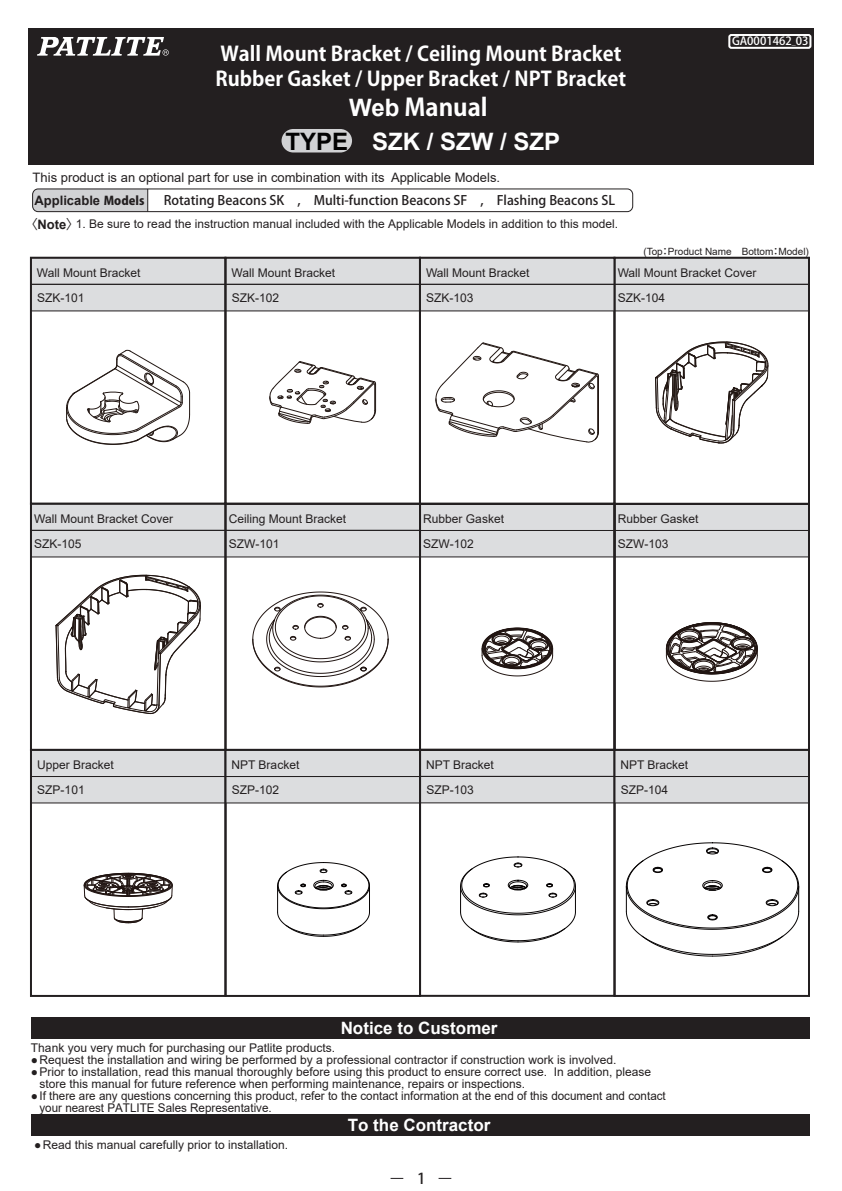
<style>
.page{position:relative;width:842px;height:1191px;background:#fff}
.page>*{position:absolute;margin:0;border:0;box-sizing:border-box;transform-origin:0 0}
.t1{font:700 24px "Arial";color:#fff}
.t2{font:700 24px "Koz Go Pro";color:#fff}
.t3{font:700 20px/25.4px "Koz Go Pro";color:#fff}
.t4{font:700 17px "Arial";color:#fff}
.t5{font:500 15px "Koz Go Pro";color:#231f20}
.t6{font:13px "Arial";color:#231f20}
.t7{font:500 13px "Koz Go Pro";color:#231f20}
.t8{font:700 13px "Arial";color:#231f20}
.t9{font:12px/12px "Arial";color:#231f20}
.t10{font:500 11.4px "Koz Go Pro";color:#fff}
.t11{font:10px "Arial";color:#231f20}
.s1{font-family:"Arial"}
.s2{color:#030303}
.s3{font-family:"Koz Go Pro";font-weight:800;font-size:12px}
.s4{font-family:"Koz Go Pro";font-weight:500}
.s5{font-size:7px}
</style>
<div class="page">
<svg style="left:391px;top:1178px;width:12px;height:1px"></svg>
<svg style="left:439px;top:1178px;width:12px;height:1px"></svg>
<div style="left:31px;top:1114px;width:778px;height:22px;background:#231f20"></div>
<div style="left:28px;top:28px;width:785px;height:137px;background:#231f20"></div>
<div style="left:728px;top:34px;width:83px;height:15px;border:2px solid #fff;border-radius:2px"></div>
<svg style="left:37px;top:37px;width:132px;height:19px"></svg>
<div style="left:281px;top:129px;width:71px;height:23px;background:#d1d2d4;border-radius:12px"></div>
<div style="left:31px;top:1017px;width:778px;height:22px;background:#231f20"></div>
<div style="left:420px;top:504px;width:194px;height:53px;background:#dcdddf"></div>
<div style="left:615px;top:504px;width:194px;height:53px;background:#dcdddf"></div>
<div style="left:420px;top:750px;width:194px;height:53px;background:#dcdddf"></div>
<div style="left:225px;top:504px;width:195px;height:53px;background:#dcdddf"></div>
<div style="left:31px;top:258px;width:194px;height:53px;background:#dcdddf"></div>
<div style="left:31px;top:284px;width:195px;height:27px;border:1px solid #231f20"></div>
<div style="left:225px;top:258px;width:195px;height:53px;background:#dcdddf"></div>
<div style="left:225px;top:284px;width:195px;height:27px;border:1px solid #231f20"></div>
<div style="left:30px;top:257px;width:196px;height:248px;border:2px solid #231f20"></div>
<div style="left:224px;top:257px;width:197px;height:248px;border:2px solid #231f20"></div>
<div style="left:614px;top:503px;width:195px;height:28px;border:1px solid #231f20"></div>
<div style="left:419px;top:749px;width:196px;height:247px;border:2px solid #231f20"></div>
<div style="left:613px;top:503px;width:197px;height:248px;border:2px solid #231f20"></div>
<div style="left:31px;top:504px;width:194px;height:53px;background:#dcdddf"></div>
<div style="left:31px;top:530px;width:195px;height:27px;border:1px solid #231f20"></div>
<div style="left:225px;top:530px;width:195px;height:27px;border:1px solid #231f20"></div>
<div style="left:30px;top:503px;width:196px;height:248px;border:2px solid #231f20"></div>
<div style="left:224px;top:503px;width:197px;height:248px;border:2px solid #231f20"></div>
<div style="left:614px;top:258px;width:195px;height:53px;background:#dcdddf"></div>
<div style="left:614px;top:284px;width:195px;height:27px;border:1px solid #231f20"></div>
<div style="left:613px;top:257px;width:197px;height:248px;border:2px solid #231f20"></div>
<div style="left:420px;top:258px;width:194px;height:53px;background:#dcdddf"></div>
<div style="left:420px;top:284px;width:195px;height:27px;border:1px solid #231f20"></div>
<div style="left:419px;top:257px;width:196px;height:248px;border:2px solid #231f20"></div>
<svg style="left:66px;top:350px;width:124px;height:95px"></svg>
<svg style="left:436px;top:342px;width:163px;height:101px"></svg>
<svg style="left:269px;top:361px;width:107px;height:63px"></svg>
<svg style="left:56px;top:575px;width:145px;height:139px"></svg>
<svg style="left:655px;top:341px;width:113px;height:102px"></svg>
<svg style="left:252px;top:591px;width:137px;height:96px"></svg>
<svg style="left:482px;top:627px;width:71px;height:49px"></svg>
<div style="left:420px;top:503px;width:195px;height:28px;border:1px solid #231f20"></div>
<svg style="left:666px;top:622px;width:92px;height:59px"></svg>
<div style="left:419px;top:503px;width:196px;height:248px;border:2px solid #231f20"></div>
<div style="left:420px;top:776px;width:195px;height:27px;border:1px solid #231f20"></div>
<div style="left:33px;top:190px;width:115px;height:22px;background:#d1d2d4"></div>
<div style="left:32px;top:188px;width:601px;height:24px;border:1px solid #231f20;border-radius:6px"></div>
<div style="left:31px;top:750px;width:194px;height:53px;background:#dcdddf"></div>
<div style="left:30px;top:749px;width:196px;height:248px;border:2px solid #231f20"></div>
<svg style="left:84px;top:872px;width:89px;height:51px"></svg>
<div style="left:31px;top:776px;width:195px;height:27px;border:1px solid #231f20"></div>
<div style="left:225px;top:750px;width:195px;height:53px;background:#dcdddf"></div>
<div style="left:224px;top:749px;width:197px;height:248px;border:2px solid #231f20"></div>
<div style="left:225px;top:776px;width:195px;height:27px;border:1px solid #231f20"></div>
<div style="left:614px;top:750px;width:195px;height:53px;background:#dcdddf"></div>
<div style="left:613px;top:749px;width:197px;height:248px;border:2px solid #231f20"></div>
<div style="left:614px;top:776px;width:195px;height:27px;border:1px solid #231f20"></div>
<svg style="left:277px;top:862px;width:93px;height:74px"></svg>
<svg style="left:460px;top:856px;width:116px;height:86px"></svg>
<svg style="left:626px;top:842px;width:173px;height:114px"></svg>
<h2 class="t3" style="left:215px;top:42px;width:412px">Wall Mount Bracket / Ceiling Mount Bracket<br>Rubber Gasket / Upper Bracket / NPT Bracket</h2>
<h1 class="t2" style="left:349px;top:92px;width:140px"><span class="s1">Web</span> Manual</h1>
<h1 class="t1" style="left:286px;top:124px;width:276px"><span class="s2">TYPE</span> SZK / SZW / SZP</h1>
<p class="t6" style="left:33px;top:169px;width:469px">This product is an optional part for use in combination with its Applicable Models.</p>
<p class="t7" style="left:164px;top:192px;width:453px">Rotating Beacons SK　,　Multi-function Beacons SF　,　Flashing Beacons SL</p>
<p class="t8" style="left:34px;top:191px;width:112px">Applicable <span class="s3">Models</span></p>
<p class="t9" style="left:76px;top:217px;width:544px">1. Be sure to read the instruction manual included with the Applicable Models in addition to this model.</p>
<p class="t8" style="left:25px;top:215px;width:56px"><span class="s4">〈</span>Note<span class="s4">〉</span></p>
<p class="t10" style="left:732px;top:34px;width:78px">GA0001462<span class="s5">_</span>03</p>
<p class="t11" style="left:643px;top:244px;width:167px">(Top<span class="s4">：</span>Product Name Bottom<span class="s4">：</span>Model)</p>
<p class="t9" style="left:37px;top:266px;width:105px">Wall Mount Bracket</p>
<p class="t9" style="left:37px;top:291px;width:49px">SZK-101</p>
<p class="t9" style="left:231px;top:266px;width:105px">Wall Mount Bracket</p>
<p class="t9" style="left:232px;top:292px;width:49px">SZK-102</p>
<p class="t9" style="left:426px;top:266px;width:105px">Wall Mount Bracket</p>
<p class="t9" style="left:618px;top:266px;width:140px">Wall Mount Bracket Cover</p>
<p class="t9" style="left:426px;top:291px;width:49px">SZK-103</p>
<p class="t9" style="left:618px;top:291px;width:49px">SZK-104</p>
<p class="t9" style="left:34px;top:512px;width:140px">Wall Mount Bracket Cover</p>
<p class="t9" style="left:229px;top:506px;width:119px;line-height:24.8px">Ceiling Mount Bracket<br>SZW-101</p>
<p class="t9" style="left:34px;top:537px;width:49px">SZK-105</p>
<p class="t9" style="left:423px;top:513px;width:82px">Rubber Gasket</p>
<p class="t9" style="left:618px;top:513px;width:82px">Rubber Gasket</p>
<p class="t9" style="left:423px;top:537px;width:52px">SZW-102</p>
<p class="t9" style="left:618px;top:537px;width:52px">SZW-103</p>
<p class="t9" style="left:37px;top:758px;width:78px">Upper Bracket</p>
<p class="t9" style="left:37px;top:783px;width:49px">SZP-101</p>
<p class="t9" style="left:232px;top:758px;width:69px">NPT Bracket</p>
<p class="t9" style="left:232px;top:783px;width:49px">SZP-102</p>
<p class="t9" style="left:426px;top:758px;width:69px">NPT Bracket</p>
<p class="t9" style="left:426px;top:783px;width:49px">SZP-103</p>
<p class="t9" style="left:620px;top:758px;width:69px">NPT Bracket</p>
<p class="t9" style="left:621px;top:783px;width:49px">SZP-104</p>
<h3 class="t4" style="left:341px;top:1016px;width:158px">Notice to Customer</h3>
<p class="t9" style="left:31px;top:1041px;width:306px">Thank you very much for purchasing our Patlite products.</p>
<p class="t9" style="left:31px;top:1053px;width:587px">● Request the installation and wiring be performed by a professional contractor if construction work is involved.</p>
<p class="t9" style="left:39px;top:1065px;width:613px;text-indent:-8px">● Prior to installation, read this manual thoroughly before using this product to ensure correct use. In addition, please store this manual for future reference when performing maintenance, repairs or inspections.</p>
<p class="t9" style="left:39px;top:1089px;width:628px;text-indent:-9px">●If there are any questions concerning this product, refer to the contact information at the end of this document and contact your nearest PATLITE Sales Representative.</p>
<p class="t9" style="left:34px;top:1138px;width:255px">● Read this manual carefully prior to installation.</p>
<h3 class="t4" style="left:348px;top:1113px;width:144px">To the Contractor</h3>
<p class="t5" style="left:417px;top:1169px;width:10px">1</p>
</div>
